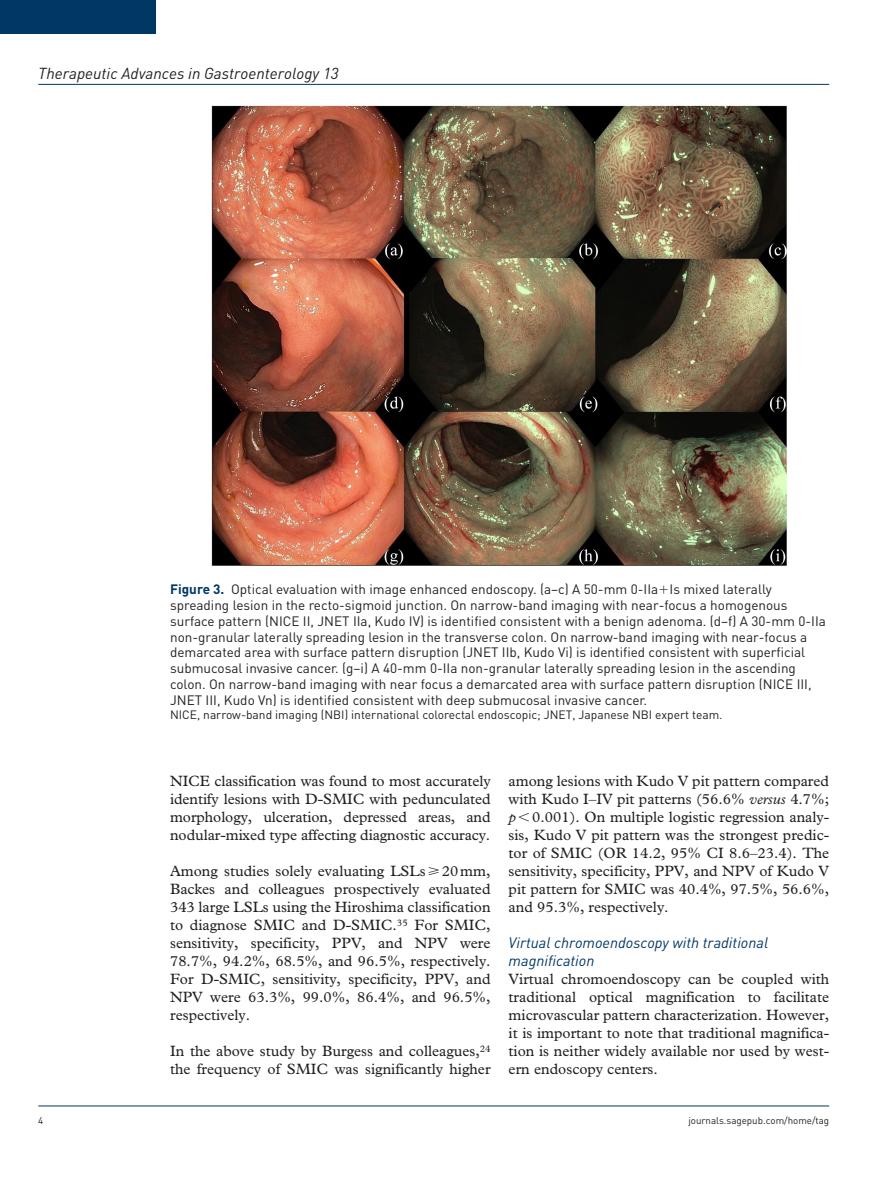
<style>
.page{position:relative;width:893px;height:1191px;background:#fff}
.page>*{position:absolute;margin:0;border:0;box-sizing:border-box;transform-origin:0 0}
.t1{font:italic 15.75px "DIN";color:#231f20}
.t2{font:15px/18px "Plantin Std";color:#231f20;text-align:justify}
.t3{font:italic 15px/18px "DIN";color:#003865}
.t4{font:13.5px/15.8px "DIN";color:#231f20}
.t5{font:12px "DIN";color:#231f20}
.t6{font:9.75px "DIN";color:#231f20}
.s1{font-weight:700;color:#003865}
.s2{font-style:italic}
</style>
<div class="page">
<hr style="left:38px;top:84px;width:791px;height:1px;background:#003865">
<hr style="left:38px;top:1105px;width:791px;height:1px;background:#003865">
<div style="left:0;top:0;width:155px;height:34px;background:#003865"></div>
<img style="left:212px;top:106px;width:575px;height:460px">
<p class="t1" style="left:38px;top:63px;width:302px">Therapeutic Advances in Gastroenterology 13</p>
<p class="t4" style="left:170px;top:581px;width:657px"><span class="s1">Figure 3.</span> Optical evaluation with image enhanced endoscopy. (a–c) A 50-mm 0-IIa Is mixed laterally spreading lesion in the recto-sigmoid junction. On narrow-band imaging with near-focus a homogenous surface pattern (NICE II, JNET IIa, Kudo IV) is identified consistent with a benign adenoma. (d–f) A 30-mm 0-IIa non-granular laterally spreading lesion in the transverse colon. On narrow-band imaging with near-focus a demarcated area with surface pattern disruption (JNET IIb, Kudo Vi) is identified consistent with superficial submucosal invasive cancer. (g–i) A 40-mm 0-IIa non-granular laterally spreading lesion in the ascending colon. On narrow-band imaging with near focus a demarcated area with surface pattern disruption (NICE III, JNET III, Kudo Vn) is identified consistent with deep submucosal invasive cancer.</p>
<p class="t5" style="left:170px;top:707px;width:554px">NICE, narrow-band imaging (NBI) international colorectal endoscopic; JNET, Japanese NBI expert team.</p>
<p class="t2" style="left:170px;top:772px;width:322px">NICE classification was found to most accurately identify lesions with D-SMIC with pedunculated morphology, ulceration, depressed areas, and nodular-mixed type affecting diagnostic accuracy.</p>
<p class="t2" style="left:170px;top:862px;width:322px">Among studies solely evaluating LSLs⩾20mm, Backes and colleagues prospectively evaluated 343 large LSLs using the Hiroshima classification to diagnose SMIC and D-SMIC.<sup>35</sup> For SMIC, sensitivity, specificity, PPV, and NPV were 78.7%, 94.2%, 68.5%, and 96.5%, respectively.<br>For D-SMIC, sensitivity, specificity, PPV, and NPV were 63.3%, 99.0%, 86.4%, and 96.5%, respectively.</p>
<p class="t2" style="left:170px;top:1042px;width:322px">In the above study by Burgess and colleagues,<sup>24 </sup>the frequency of SMIC was significantly higher</p>
<p class="t2" style="left:509px;top:772px;width:322px">among lesions with Kudo V pit pattern compared with Kudo I–IV pit patterns (56.6% <span class="s2">versus</span> 4.7%; <span class="s2">p</span> 0.001). On multiple logistic regression analy&shy;sis, Kudo V pit pattern was the strongest predic&shy;tor of SMIC (OR 14.2, 95% CI 8.6–23.4). The sensitivity, specificity, PPV, and NPV of Kudo V pit pattern for SMIC was 40.4%, 97.5%, 56.6%, and 95.3%, respectively.</p>
<p class="t3" style="left:509px;top:933px;width:261px">Virtual chromoendoscopy with traditional magnification</p>
<p class="t2" style="left:509px;top:970px;width:322px">Virtual chromoendoscopy can be coupled with traditional optical magnification to facilitate microvascular pattern characterization. However, it is important to note that traditional magnifica&shy;tion is neither widely available nor used by west&shy;ern endoscopy centers.</p>
<p class="t6" style="left:38px;top:1114px;width:7px">4</p>
<p class="t6" style="left:688px;top:1114px;width:142px">journals.sagepub.com/home/tag</p>
</div>
